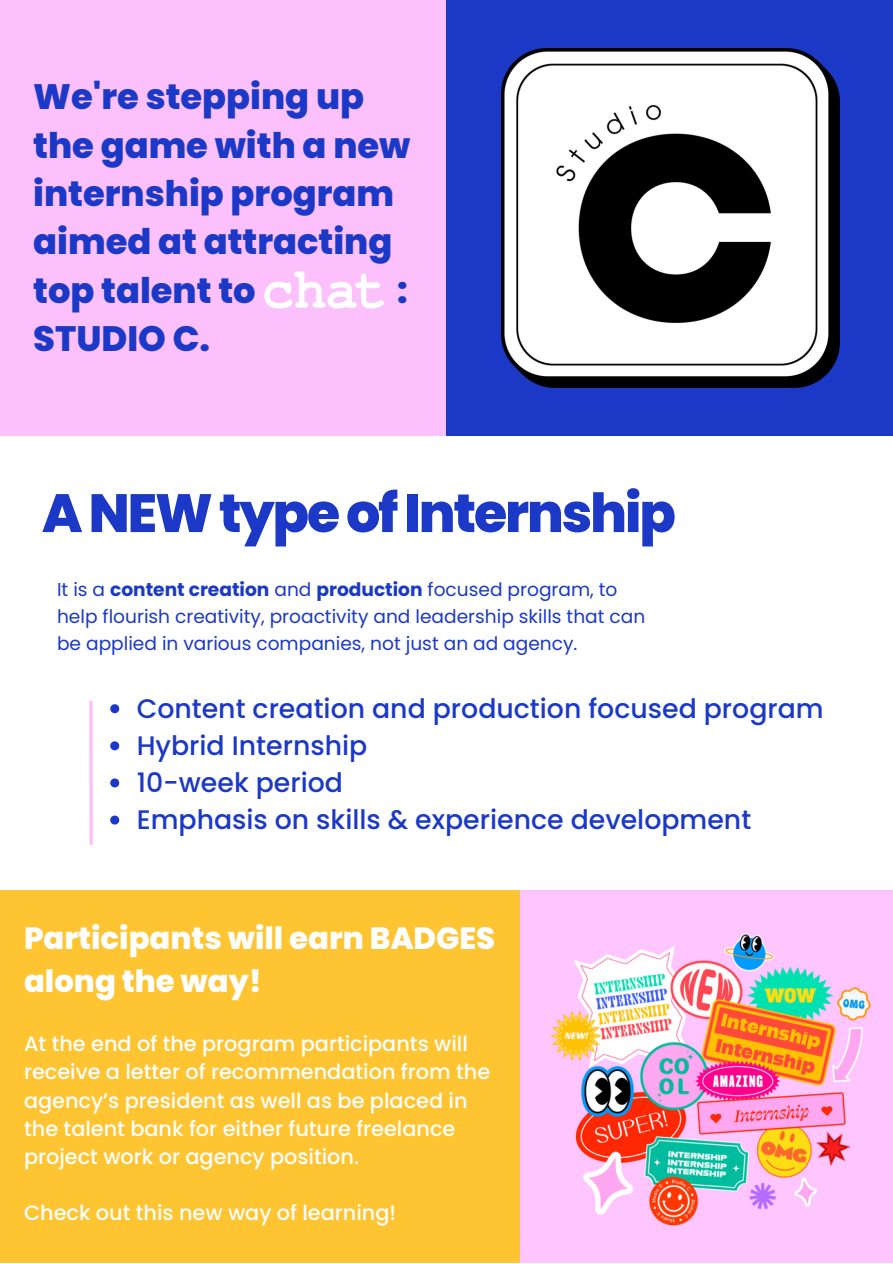
<style>
.page{position:relative;width:893px;height:1264px;background:#fff}
.page>*{position:absolute;margin:0;border:0;box-sizing:border-box;transform-origin:0 0}
.t1{font:800 53.85px "Poppins";letter-spacing:-.04em;color:#1b39c6}
.t2{font:800 35.25px/48.3px "Poppins";color:#1b39c6}
.t3{font:800 30.75px/42.8px "Poppins";color:#fff}
.t4{font:500 26.7px/37px "Poppins";color:#1b39c6}
.t5{font:500 20.85px/28px "Poppins";color:#fff}
.t6{font:18.6px/27px "Poppins";color:#1b39c6}
.s1{font-weight:700}
</style>
<div class="page">
<div style="left:0;top:0;width:445px;height:435px;background:#fcc0fc"></div>
<div style="left:446px;top:0;width:446px;height:435px;background:#1b39c6"></div>
<img style="left:501px;top:49px;width:338px;height:338px">
<svg style="left:89px;top:700px;width:4px;height:144px"></svg>
<img style="left:264px;top:271px;width:120px;height:38px">
<div style="left:0;top:890px;width:891px;height:372px;background:#ffc431"></div>
<img style="left:520px;top:890px;width:372px;height:372px">
<svg style="left:110px;top:704px;width:9px;height:9px"></svg>
<svg style="left:110px;top:741px;width:9px;height:9px"></svg>
<svg style="left:110px;top:778px;width:9px;height:9px"></svg>
<svg style="left:110px;top:815px;width:9px;height:9px"></svg>
<h2 class="t2" style="left:33px;top:73px;width:379px">We're stepping up the game with a new internship program aimed at attracting top talent to</h2>
<h2 class="t2" style="left:397px;top:266px;width:12px">:</h2>
<h2 class="t2" style="left:33px;top:314px;width:178px">STUDIO C.</h2>
<h1 class="t1" style="left:42px;top:475px;width:635px">ANEWtypeofInternship</h1>
<p class="t6" style="left:57px;top:575px;width:589px">It is a <span class="s1">content creation</span> and <span class="s1">production</span> focused program, to help flourish creativity, proactivity and leadership skills that can be applied in various companies, not just an ad agency.</p>
<p class="t4" style="left:137px;top:690px;width:688px">Content creation and production focused program<br>Hybrid Internship<br>10-week period<br>Emphasis on skills &amp; experience development</p>
<h3 class="t3" style="left:24px;top:916px;width:472px">Participants will earn BADGES along the way!</h3>
<p class="t5" style="left:24px;top:1029px;width:467px">At the end of the program participants will receive a letter of recommendation from the agency’s president as well as be placed in the talent bank for either future freelance project work or agency position.</p>
<p class="t5" style="left:24px;top:1198px;width:373px">Check out this new way of learning!</p>
</div>
